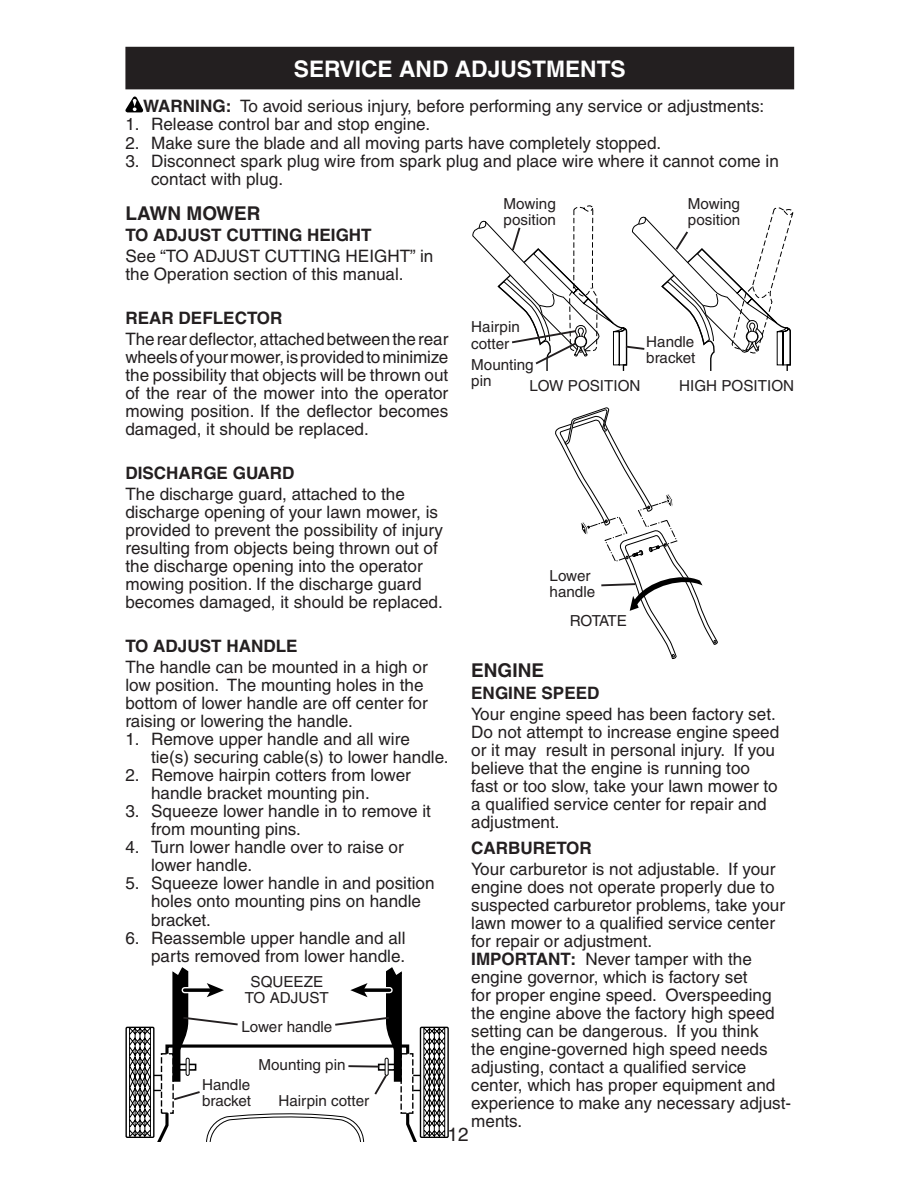
<style>
.page{position:relative;width:918px;height:1188px;background:#fff}
.page>*{position:absolute;margin:0;border:0;box-sizing:border-box;transform-origin:0 0}
.t1{font:700 22.8px "Helvetica";color:#fff}
.t2{font:700 19.05px "Helvetica";color:#231f20}
.t3{font:19.05px "Helvetica";color:#231f20}
.t4{font:17.1px/18px "Helvetica";color:#231f20}
.t5{font:700 17.1px "Helvetica";color:#231f20}
.t6{font:15.15px/16.2px "Helvetica";color:#231f20}
.s1{font-weight:700}
</style>
<div class="page">
<div style="left:126px;top:47px;width:668px;height:42px;background:#231f20"></div>
<svg style="left:125px;top:96px;width:18px;height:16px"></svg>
<svg style="left:472px;top:205px;width:322px;height:166px"></svg>
<div style="left:420px;top:1027px;width:29px;height:111px;border:1px solid #000"></div>
<div style="left:125px;top:1027px;width:30px;height:111px;border:1px solid #000"></div>
<svg style="left:129px;top:967px;width:317px;height:174px"></svg>
<svg style="left:555px;top:408px;width:163px;height:251px"></svg>
<h1 class="t1" style="left:294px;top:60px;width:334px">SERVICE AND ADJUSTMENTS</h1>
<p class="t4" style="left:143px;top:99px;width:623px"><span class="s1">WARNING:</span> To avoid serious injury, before per form ing any service or ad just ments:</p>
<p class="t4" style="left:125px;top:117px;width:306px">1. Release control bar and stop engine.</p>
<p class="t4" style="left:125px;top:135px;width:537px">2. Make sure the blade and all moving parts have completely stopped.</p>
<p class="t4" style="left:151px;top:153px;width:629px;text-indent:-26px">3. Disconnect spark plug wire from spark plug and place wire where it cannot come in contact with plug.</p>
<p class="t6" style="left:504px;top:197px;width:54px">Mowing position</p>
<p class="t6" style="left:688px;top:197px;width:54px">Mowing position</p>
<p class="t2" style="left:125px;top:206px;width:137px">LAWN MOWER</p>
<p class="t5" style="left:125px;top:229px;width:248px">TO ADJUST CUTTING HEIGHT</p>
<p class="t4" style="left:125px;top:249px;width:309px">See “TO ADJUST CUTTING HEIGHT” in the Operation sec tion of this manual.</p>
<p class="t5" style="left:125px;top:312px;width:159px">REAR DEFLECTOR</p>
<p class="t4" style="left:125px;top:331px;width:324px;text-align:justify">The rear deflector, attached between the rear wheels of your mower, is provided to minimize the possibility that objects will be thrown out of the rear of the mower into the operator mowing position. If the deflector becomes dam aged, it should be replaced.</p>
<p class="t5" style="left:125px;top:467px;width:171px">DISCHARGE GUARD</p>
<p class="t4" style="left:125px;top:486px;width:319px">The discharge guard, attached to the<br>dis charge opening of your lawn mower, is pro vided to prevent the possibility of injury re sult ing from objects being thrown out of the dis charge opening into the operator mowing position. If the dis charge guard becomes dam aged, it should be replaced.</p>
<p class="t5" style="left:125px;top:640px;width:174px">TO ADJUST HANDLE</p>
<p class="t4" style="left:125px;top:659px;width:304px">The handle can be mounted in a high or low position. The mounting holes in the bottom of lower handle are off center for raising or lowering the handle.</p>
<p class="t4" style="left:151px;top:732px;width:299px;text-indent:-26px">1. Remove upper handle and all wire tie(s) securing cable(s) to lower handle.</p>
<p class="t4" style="left:151px;top:768px;width:261px;text-indent:-26px">2. Remove hairpin cotters from lower handle bracket mount ing pin.</p>
<p class="t4" style="left:151px;top:804px;width:281px;text-indent:-26px">3. Squeeze lower handle in to remove it from mounting pins.</p>
<p class="t4" style="left:151px;top:840px;width:254px;text-indent:-26px">4. Turn lower handle over to raise or lower handle.</p>
<p class="t4" style="left:151px;top:876px;width:285px;text-indent:-26px">5. Squeeze lower handle in and po si tion holes onto mount ing pins on handle bracket.</p>
<p class="t4" style="left:125px;top:930px;width:282px;text-align:right">6. Reassemble upper handle and all parts removed from lower handle.</p>
<p class="t6" style="left:471px;top:320px;width:50px">Hairpin cotter</p>
<p class="t6" style="left:471px;top:358px;width:64px">Mounting pin</p>
<p class="t6" style="left:646px;top:335px;width:51px">Handle bracket</p>
<p class="t6" style="left:529px;top:379px;width:113px">LOW POSITION</p>
<p class="t6" style="left:679px;top:379px;width:116px">HIGH POSITION</p>
<p class="t6" style="left:550px;top:569px;width:47px">Lower handle</p>
<p class="t6" style="left:570px;top:614px;width:59px">ROTATE</p>
<p class="t2" style="left:471px;top:664px;width:74px">ENGINE</p>
<p class="t5" style="left:471px;top:687px;width:130px">ENGINE SPEED</p>
<p class="t4" style="left:471px;top:706px;width:309px">Your engine speed has been factory set.<br>Do not attempt to increase engine speed or it may result in personal injury. If you believe that the engine is running too fast or too slow, take your lawn mower to a qualified service center for repair and adjustment.</p>
<p class="t5" style="left:471px;top:842px;width:122px">CARBURETOR</p>
<p class="t4" style="left:471px;top:861px;width:321px">Your carburetor is not adjustable. If your engine does not operate properly due to suspected carburetor problems, take your lawn mower to a qualified service center for repair or ad just ment.<br><span class="s1">IMPORTANT:</span> Never tamper with the engine governor, which is factory set<br>for proper engine speed. Over speed ing the engine above the factory high speed setting can be dangerous. If you think<br>the engine-governed high speed needs adjusting, contact a qualified service center, which has proper equip ment and ex pe ri ence to make any nec es sary adjust&shy;ments.</p>
<p class="t6" style="left:245px;top:975px;width:85px;text-align:center">SQUEEZE<br>TO ADJUST</p>
<p class="t6" style="left:241px;top:1020px;width:92px">Lower handle</p>
<p class="t6" style="left:259px;top:1058px;width:89px">Mounting pin</p>
<p class="t6" style="left:202px;top:1078px;width:51px">Handle bracket</p>
<p class="t6" style="left:278px;top:1094px;width:92px">Hairpin cotter</p>
<p class="t3" style="left:448px;top:1128px;width:23px">12</p>
</div>
